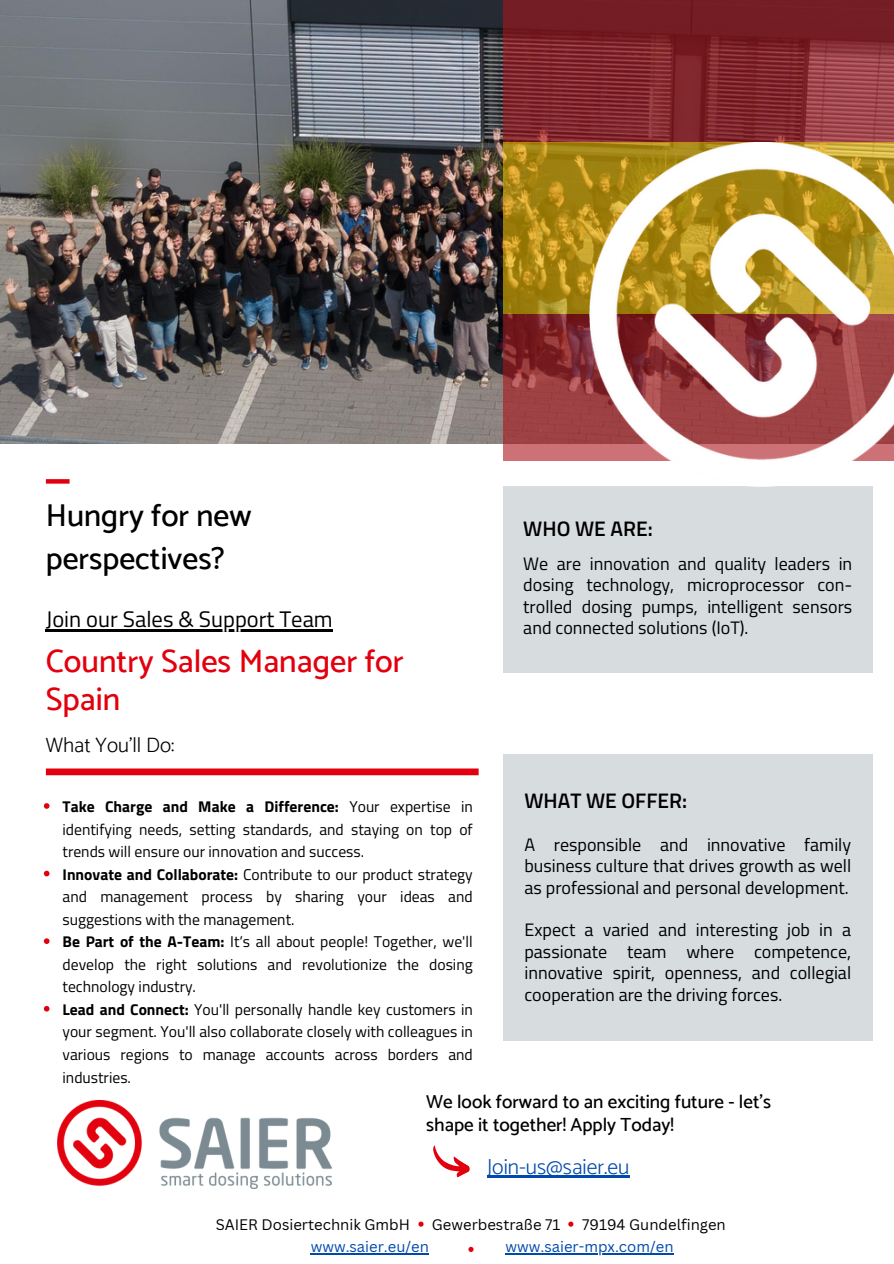
<style>
.page{position:relative;width:894px;height:1264px;background:#fff}
.page>*{position:absolute;margin:0;border:0;box-sizing:border-box;transform-origin:0 0}
.t1{font:500 32.25px "Catamaran";color:#e3000e}
.t2{font:500 31.5px "Catamaran";color:#000}
.t3{font:22.5px "Titillium Web";color:#000}
.t4{font:300 21.75px "Catamaran";color:#004aad}
.t5{font:600 21px "Titillium Web";color:#000}
.t6{font:300 21px "Catamaran";color:#000}
.t7{font:500 19.05px/23.5px "Catamaran";color:#000}
.t8{font:18px/21.5px "Titillium Web";color:#000;text-align:justify}
.t9{font:15.6px/22.5px "Titillium Web";color:#000;text-align:justify}
.t10{font:14.85px "Canva Sans";color:#000}
.t11{font:14.85px "Canva Sans";color:#004aad}
.s1{font-weight:700}
</style>
<div class="page">
<svg style="left:46px;top:479px;width:24px;height:4px"></svg>
<div style="left:46px;top:768px;width:432px;height:7px;background:#e3000e"></div>
<img style="left:58px;top:1100px;width:273px;height:88px">
<div style="left:503px;top:485px;width:369px;height:187px;background:#d7dcde"></div>
<div style="left:503px;top:754px;width:369px;height:286px;background:#d7dcde"></div>
<hr style="left:46px;top:629px;width:153px;height:2px;background:#000">
<hr style="left:199px;top:629px;width:134px;height:2px;background:#000">
<svg style="left:418px;top:1221px;width:5px;height:5px"></svg>
<svg style="left:568px;top:1221px;width:5px;height:5px"></svg>
<svg style="left:468px;top:1246px;width:5px;height:5px"></svg>
<hr style="left:310px;top:1253px;width:119px;height:1px;background:#004aad">
<hr style="left:505px;top:1253px;width:168px;height:1px;background:#004aad">
<svg style="left:44px;top:803px;width:5px;height:5px"></svg>
<svg style="left:44px;top:870px;width:5px;height:6px"></svg>
<svg style="left:44px;top:938px;width:5px;height:6px"></svg>
<svg style="left:44px;top:1005px;width:5px;height:6px"></svg>
<svg style="left:433px;top:1145px;width:37px;height:33px"></svg>
<hr style="left:487px;top:1175px;width:142px;height:2px;background:#004aad">
<img style="left:0;top:0;width:503px;height:443px">
<svg style="left:503px;top:0;width:390px;height:142px;background:#81282f"></svg>
<svg style="left:503px;top:314px;width:86px;height:146px;background:#943a3e"></svg>
<svg style="left:503px;top:142px;width:86px;height:172px;background:#ad8916"></svg>
<img style="left:589px;top:142px;width:304px;height:344px">
<p class="t2" style="left:46px;top:496px;width:207px">Hungry for new</p>
<p class="t2" style="left:46px;top:539px;width:180px">perspectives?</p>
<p class="t3" style="left:46px;top:601px;width:288px">Join our Sales &amp; Support Team</p>
<p class="t1" style="left:46px;top:641px;width:359px">Country Sales Manager for</p>
<p class="t1" style="left:46px;top:680px;width:76px">Spain</p>
<p class="t6" style="left:46px;top:733px;width:130px">What You'll Do:</p>
<p class="t5" style="left:523px;top:512px;width:131px">WHO WE ARE:</p>
<p class="t8" style="left:523px;top:552px;width:330px">We are innovation and quality leaders in dosing technology, microprocessor con&shy;trolled dosing pumps, intelligent sensors and connected solutions (IoT).</p>
<p class="t5" style="left:524px;top:784px;width:164px">WHAT WE OFFER:</p>
<p class="t8" style="left:524px;top:833px;width:328px">A responsible and innovative family business culture that drives growth as well as professional and personal development.</p>
<p class="t8" style="left:524px;top:919px;width:328px">Expect a varied and interesting job in a passionate team where competence, innovative spirit, openness, and collegial cooperation are the driving forces.</p>
<p class="t9" style="left:62px;top:795px;width:411px"><span class="s1">Take Charge and Make a Difference:</span> Your expertise in identifying needs, setting standards, and staying on top of trends will ensure our innovation and success.</p>
<p class="t9" style="left:62px;top:862px;width:411px"><span class="s1">Innovate and Collaborate:</span> Contribute to our product strategy and management process by sharing your ideas and suggestions with the management.</p>
<p class="t9" style="left:62px;top:930px;width:411px"><span class="s1">Be Part of the A-Team:</span> It‘s all about people! Together, we'll develop the right solutions and revolutionize the dosing technology industry.</p>
<p class="t9" style="left:62px;top:997px;width:411px"><span class="s1">Lead and Connect:</span> You'll personally handle key customers in your segment. You'll also collaborate closely with colleagues in various regions to manage accounts across borders and industries.</p>
<p class="t7" style="left:426px;top:1089px;width:346px">We look forward to an exciting future - let's shape it together! Apply Today!</p>
<p class="t4" style="left:487px;top:1153px;width:144px">Join-us@saier.eu</p>
<p class="t10" style="left:216px;top:1213px;width:196px">SAIER Dosiertechnik GmbH</p>
<p class="t10" style="left:432px;top:1213px;width:130px">Gewerbestraße 71</p>
<p class="t10" style="left:582px;top:1213px;width:145px">79194 Gundelfingen</p>
<p class="t11" style="left:310px;top:1236px;width:120px">www.saier.eu/en</p>
<p class="t11" style="left:505px;top:1236px;width:169px">www.saier-mpx.com/en</p>
</div>
